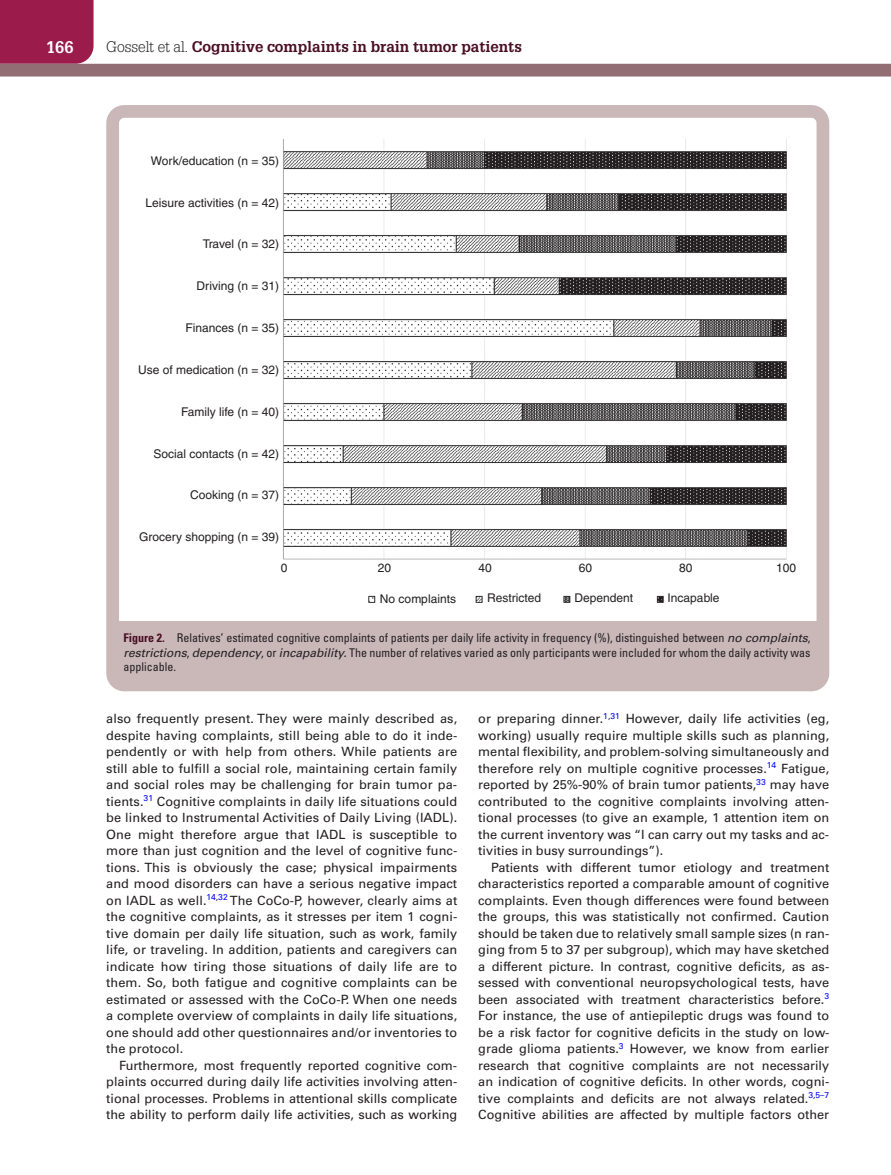
<style>
.page{position:relative;width:891px;height:1175px;background:#fff}
.page>*{position:absolute;margin:0;border:0;box-sizing:border-box;transform-origin:0 0}
.t1{font:700 16.5px "Glypha LT Std";color:#fff}
.t2{font:700 15px "Glypha LT Std";color:#490e24}
.t3{font:12.75px/16.5px "Univers LT Std";color:#231f20;text-align:justify}
.t4{font:condensed 12px/14.4px "Univers LT Std";color:#231f20;text-align:justify}
.t5{font:12px "Helvetica";color:#231f20}
.s1{font-weight:300;color:#231f20}
.s2{font-weight:700;color:#490e24}
.s3{font-style:italic;font-stretch:normal}
</style>
<div class="page">
<div style="left:0;top:0;width:94px;height:64px;background:#9b1c4b"></div>
<div style="left:0;top:64px;width:891px;height:12px;background:#926d73"></div>
<div style="left:115px;top:621px;width:706px;height:57px;background:#cab8b9"></div>
<img style="left:283px;top:139px;width:504px;height:464px">
<div style="left:106px;top:105px;width:723px;height:586px;border:13px solid #cab8b9;border-radius:12px"></div>
<p class="t1" style="left:46px;top:37px;width:29px">166</p>
<p class="t2" style="left:106px;top:37px;width:417px"><span class="s1">Gosselt et al.</span> Cognitive complaints in brain tumor patients</p>
<p class="t5" style="left:151px;top:154px;width:130px">Work/education (n = 35)</p>
<p class="t5" style="left:145px;top:195px;width:135px">Leisure activities (n = 42)</p>
<p class="t5" style="left:203px;top:237px;width:78px">Travel (n = 32)</p>
<p class="t5" style="left:197px;top:279px;width:84px">Driving (n = 31)</p>
<p class="t5" style="left:185px;top:321px;width:95px">Finances (n = 35)</p>
<p class="t5" style="left:138px;top:363px;width:143px">Use of medication (n = 32)</p>
<p class="t5" style="left:181px;top:404px;width:100px">Family life (n = 40)</p>
<p class="t5" style="left:153px;top:446px;width:127px">Social contacts (n = 42)</p>
<p class="t5" style="left:190px;top:488px;width:91px">Cooking (n = 37)</p>
<p class="t5" style="left:139px;top:530px;width:142px">Grocery shopping (n = 39)</p>
<p class="t5" style="left:281px;top:560px;width:8px">0</p>
<p class="t5" style="left:378px;top:560px;width:15px">20</p>
<p class="t5" style="left:478px;top:560px;width:15px">40</p>
<p class="t5" style="left:579px;top:560px;width:15px">60</p>
<p class="t5" style="left:679px;top:560px;width:15px">80</p>
<p class="t5" style="left:776px;top:560px;width:22px">100</p>
<p class="t5" style="left:380px;top:591px;width:78px">No complaints</p>
<p class="t5" style="left:487px;top:591px;width:56px">Restricted</p>
<p class="t5" style="left:575px;top:591px;width:60px">Dependent</p>
<p class="t5" style="left:668px;top:591px;width:53px">Incapable</p>
<p class="t4" style="left:124px;top:630px;width:689px"><span class="s2">Figure 2.</span> Relatives’ estimated cognitive complaints of patients per daily life activity in frequency (%), distinguished between <span class="s3">no complaints</span>, <span class="s3">restrictions</span>, <span class="s3">dependency</span>, or <span class="s3">incapability.</span> The number of relatives varied as only participants were included for whom the daily activity was applicable.</p>
<p class="t3" style="left:106px;top:710px;width:353px">also frequently present. They were mainly described as, despite having complaints, still being able to do it inde&shy;pendently or with help from others. While patients are still able to fulfill a social role, maintaining certain family and social roles may be challenging for brain tumor pa&shy;tients.<sup>31</sup> Cognitive complaints in daily life situations could be linked to Instrumental Activities of Daily Living (IADL).<br>One might therefore argue that IADL is susceptible to more than just cognition and the level of cognitive func&shy;tions. This is obviously the case; physical impairments and mood disorders can have a serious negative impact on IADL as well.<sup>14</sup><sup>,</sup><sup>32</sup> The CoCo-P, however, clearly aims at the cognitive complaints, as it stresses per item 1 cogni&shy;tive domain per daily life situation, such as work, family life, or traveling. In addition, patients and caregivers can indicate how tiring those situations of daily life are to them. So, both fatigue and cognitive complaints can be estimated or assessed with the CoCo-P. When one needs a complete overview of complaints in daily life situations, one should add other questionnaires and/or inventories to the protocol.</p>
<p class="t3" style="left:106px;top:1057px;width:353px;text-indent:13px">Furthermore, most frequently reported cognitive com&shy;plaints occurred during daily life activities involving atten&shy;tional processes. Problems in attentional skills complicate the ability to perform daily life activities, such as working</p>
<p class="t3" style="left:478px;top:710px;width:353px">or preparing dinner.<sup>1</sup><sup>,</sup><sup>31</sup> However, daily life activities (eg, working) usually require multiple skills such as planning, mental flexibility, and problem-solving simultaneously and therefore rely on multiple cognitive processes.<sup>14</sup> Fatigue, reported by 25%-90% of brain tumor patients,<sup>33</sup> may have contributed to the cognitive complaints involving atten&shy;tional processes (to give an example, 1 attention item on the current inventory was “I can carry out my tasks and ac&shy;tivities in busy surroundings”).</p>
<p class="t3" style="left:478px;top:859px;width:353px;text-indent:13px">Patients with different tumor etiology and treatment characteristics reported a comparable amount of cognitive complaints. Even though differences were found between the groups, this was statistically not confirmed. Caution should be taken due to relatively small sample sizes (n ran&shy;ging from 5 to 37 per subgroup), which may have sketched a different picture. In contrast, cognitive deficits, as as&shy;sessed with conventional neuropsychological tests, have been associated with treatment characteristics before.<sup>3<br></sup>For instance, the use of antiepileptic drugs was found to be a risk factor for cognitive deficits in the study on low&shy;grade glioma patients.<sup>3</sup> However, we know from earlier research that cognitive complaints are not necessarily an indication of cognitive deficits. In other words, cogni&shy;tive complaints and deficits are not always related.<sup>3</sup><sup>,</sup><sup>5–7<br></sup>Cognitive abilities are affected by multiple factors other</p>
</div>
